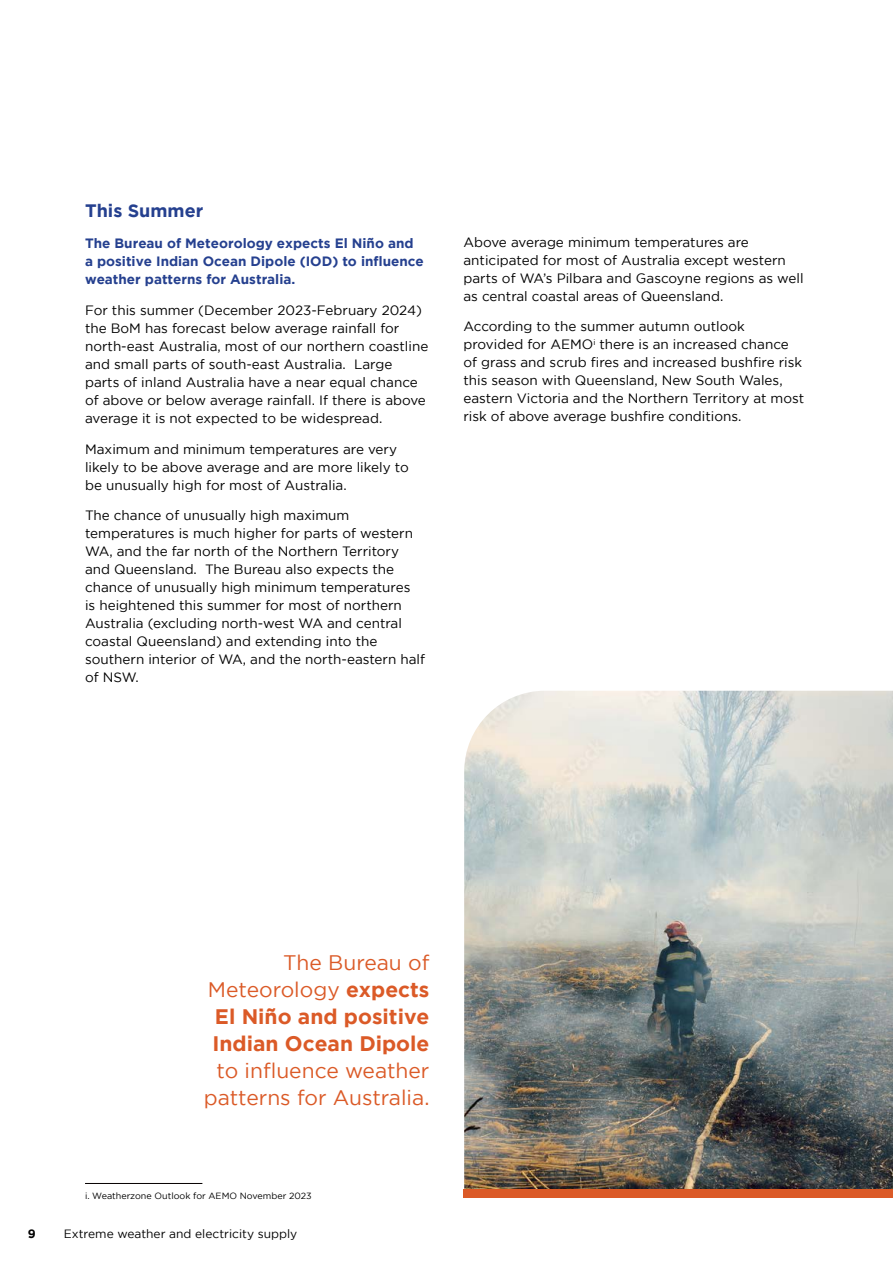
<style>
.page{position:relative;width:893px;height:1263px;background:#fff}
.page>*{position:absolute;margin:0;border:0;box-sizing:border-box;transform-origin:0 0}
.t1{font:700 21px/27px "Gotham";color:#db5a27;text-align:right}
.t2{font:21px/27px "Gotham";color:#db5a27;text-align:right}
.t3{font:700 18px "Gotham";color:#25408f}
.t4{font:13.5px/18px "Gotham";color:#000}
.t5{font:700 13.5px/18px "Gotham";color:#25408f}
.t6{font:12px "Gotham";color:#000}
.t7{font:700 12px "Gotham";color:#000}
.t8{font:9px "Gotham";color:#000}
.s1{font-weight:400}
</style>
<div class="page">
<img style="left:464px;top:691px;width:429px;height:498px">
<div style="left:463px;top:1189px;width:430px;height:8px;background:#db5a27"></div>
<hr style="left:85px;top:1183px;width:117px;height:1px;background:#060000">
<h2 class="t3" style="left:85px;top:200px;width:120px">This Summer</h2>
<p class="t5" style="left:85px;top:234px;width:340px">The Bureau of Meteorology expects El Niño and a positive Indian Ocean Dipole (IOD) to influence weather patterns for Australia.</p>
<p class="t4" style="left:85px;top:301px;width:345px">For this summer (December 2023-February 2024) the BoM has forecast below average rainfall for north-east Australia, most of our northern coastline and small parts of south-east Australia. Large parts of inland Australia have a near equal chance of above or below average rainfall. If there is above average it is not expected to be widespread.</p>
<p class="t4" style="left:85px;top:439px;width:325px">Maximum and minimum temperatures are very likely to be above average and are more likely to be unusually high for most of Australia.</p>
<p class="t4" style="left:85px;top:506px;width:342px">The chance of unusually high maximum temperatures is much higher for parts of western WA, and the far north of the Northern Territory and Queensland. The Bureau also expects the chance of unusually high minimum temperatures<br>is heightened this summer for most of northern Australia (excluding north-west WA and central coastal Queensland) and extending into the southern interior of WA, and the north-eastern half of NSW.</p>
<p class="t4" style="left:463px;top:233px;width:342px">Above average minimum temperatures are anticipated for most of Australia except western parts of WA’s Pilbara and Gascoyne regions as well as central coastal areas of Queensland.</p>
<p class="t4" style="left:463px;top:317px;width:342px">According to the summer autumn outlook provided for AEMO<sup>i</sup> there is an increased chance of grass and scrub fires and increased bushfire risk this season with Queensland, New South Wales, eastern Victoria and the Northern Territory at most risk of above average bushfire conditions.</p>
<h1 class="t1" style="left:208px;top:948px;width:223px"><span class="s1">The Bureau of<br>Meteorology</span> expects<br>El Niño and positive<br>Indian Ocean Dipole</h1>
<h1 class="t2" style="left:204px;top:1057px;width:227px">to influence weather patterns for Australia.</h1>
<p class="t8" style="left:85px;top:1191px;width:228px">i. Weatherzone Outlook for AEMO November 2023</p>
<p class="t7" style="left:28px;top:1227px;width:9px">9</p>
<p class="t6" style="left:64px;top:1227px;width:235px">Extreme weather and electricity supply</p>
</div>
